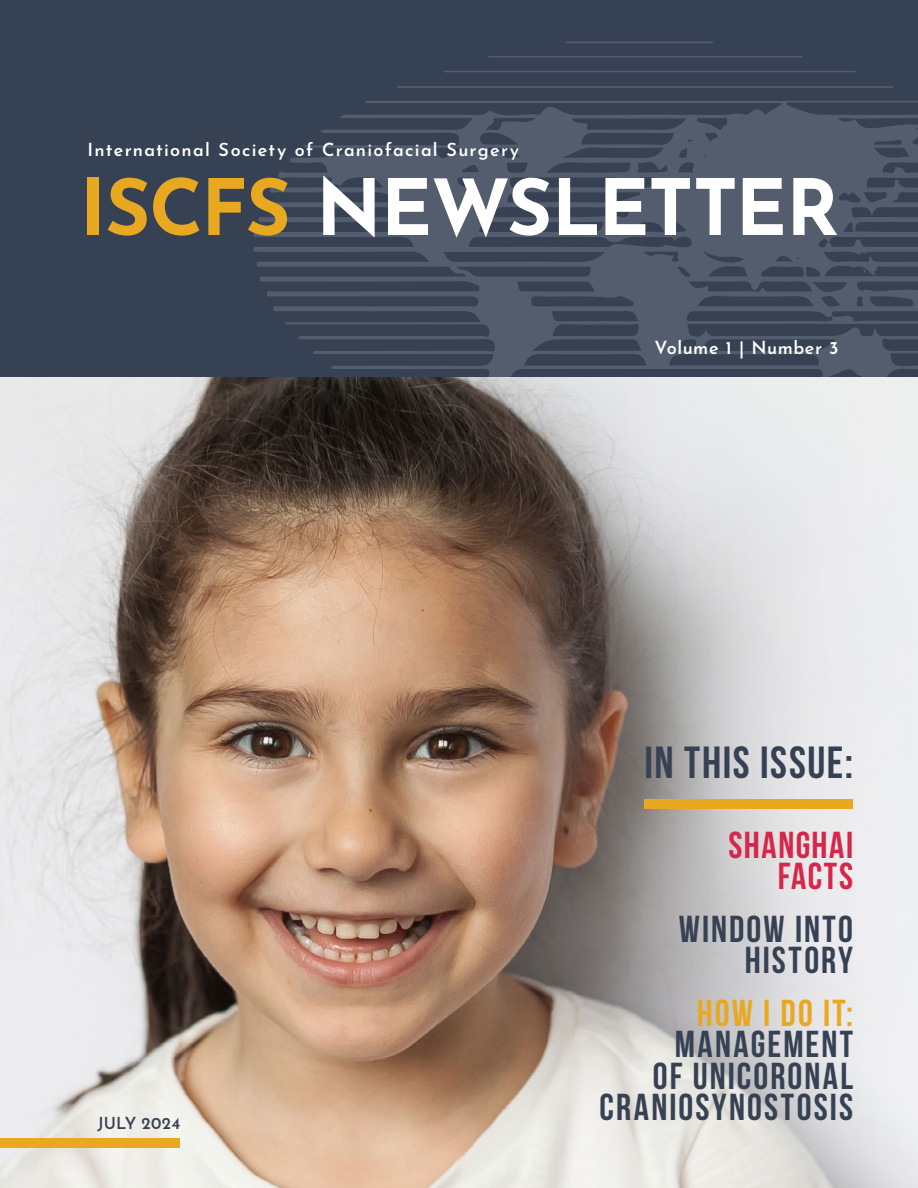
<style>
.page{position:relative;width:918px;height:1188px;background:#fff}
.page>*{position:absolute;margin:0;border:0;box-sizing:border-box;transform-origin:0 0}
.t1{font:700 77.4px "Josefin Sans";letter-spacing:-.015em;color:#fff}
.t2{font:700 45px "Bebas Neue";letter-spacing:.035em;color:#374154}
.t3{font:37.5px/31.5px "Bebas Neue";letter-spacing:.055em;color:#374154;text-align:right}
.t4{font:37.5px/31.5px "Bebas Neue";letter-spacing:.04em;color:#d7264b;text-align:right}
.t5{font:37.5px "Bebas Neue";letter-spacing:.055em;color:#e8a920}
.t6{font:600 18px "Josefin Sans";letter-spacing:.065em;color:#fff}
.t7{font:600 18px "Josefin Sans";letter-spacing:.025em;color:#fff}
.t8{font:600 16.5px "Josefin Sans";letter-spacing:.01em;color:#374154}
.s1{color:#e8a920}
</style>
<div class="page">
<div style="left:0;top:0;width:918px;height:377px;background:#374154"></div>
<img style="left:0;top:377px;width:918px;height:811px">
<div style="left:0;top:1138px;width:180px;height:10px;background:#e8a920"></div>
<svg style="left:253px;top:101px;width:665px;height:276px"></svg>
<svg style="left:397px;top:86px;width:496px;height:2px"></svg>
<svg style="left:444px;top:71px;width:411px;height:1px"></svg>
<svg style="left:488px;top:56px;width:314px;height:1px"></svg>
<svg style="left:566px;top:42px;width:147px;height:1px"></svg>
<div style="left:645px;top:799px;width:208px;height:10px;background:#e8a920"></div>
<p class="t6" style="left:88px;top:134px;width:433px">International Society of Craniofacial Surgery</p>
<h1 class="t1" style="left:80px;top:139px;width:760px"><span class="s1">ISCFS</span> NEWSLETTER</h1>
<p class="t7" style="left:655px;top:332px;width:186px">Volume 1 | Number 3</p>
<p class="t2" style="left:645px;top:737px;width:210px">IN THIS ISSUE:</p>
<p class="t8" style="left:97px;top:1109px;width:84px">JULY 2024</p>
<p class="t4" style="left:729px;top:829px;width:126px">SHANGHAI<br>FACTS</p>
<p class="t3" style="left:679px;top:913px;width:176px">WINDOW INTO<br>HISTORY</p>
<p class="t5" style="left:697px;top:992px;width:158px">HOW I DO IT:</p>
<p class="t3" style="left:600px;top:1028px;width:255px">MANAGEMENT<br>OF UNICORONAL<br>CRANIOSYNOSTOSIS</p>
</div>
